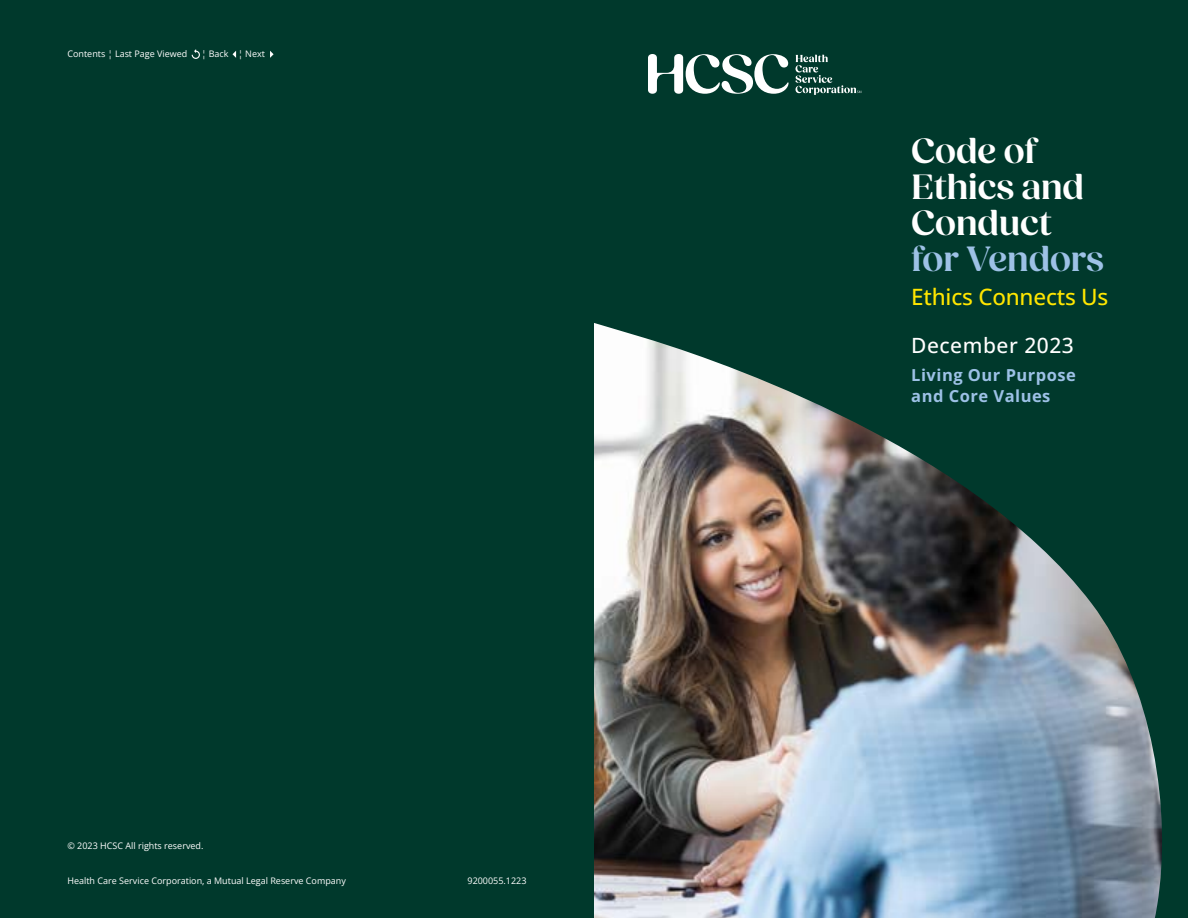
<style>
.page{position:relative;width:1188px;height:918px;background:#fff}
.page>*{position:absolute;margin:0;border:0;box-sizing:border-box;transform-origin:0 0}
.t1{font:600 36px/36px "Fields Display";color:#fff}
.t2{font:600 36px "Fields Display";color:#9dc1e6}
.t3{font:500 22.5px "Open Sans";letter-spacing:-.01em;color:#ffe600}
.t4{font:500 21px "Open Sans";letter-spacing:.025em;color:#fff}
.t5{font:700 16.5px/21px "Open Sans";letter-spacing:.03em;color:#9dc1e6}
.t6{font:9px "Open Sans";color:#fff}
</style>
<div class="page">
<div style="left:0;top:0;width:594px;height:918px;background:#00392c"></div>
<img style="left:594px;top:0;width:594px;height:918px">
<svg style="left:648px;top:54px;width:141px;height:40px"></svg>
<svg style="left:795px;top:55px;width:66px;height:40px;background:#2c5b50"></svg>
<svg style="left:191px;top:49px;width:9px;height:10px"></svg>
<svg style="left:270px;top:51px;width:4px;height:7px"></svg>
<svg style="left:233px;top:51px;width:3px;height:7px"></svg>
<p class="t6" style="left:68px;top:48px;width:121px">Contents ¦ Last Page Viewed</p>
<p class="t6" style="left:202px;top:48px;width:65px">¦ Back ¦ Next</p>
<p class="t6" style="left:67px;top:839px;width:137px">© 2023 HCSC All rights reserved.</p>
<p class="t6" style="left:67px;top:875px;width:280px">Health Care Service Corporation, a Mutual Legal Reserve Company</p>
<p class="t6" style="left:468px;top:875px;width:60px">9200055.1223</p>
<h1 class="t1" style="left:911px;top:134px;width:174px">Code of<br>Ethics and<br>Conduct</h1>
<h1 class="t2" style="left:911px;top:238px;width:194px">for Vendors</h1>
<h2 class="t3" style="left:911px;top:282px;width:199px">Ethics Connects Us</h2>
<h3 class="t4" style="left:911px;top:331px;width:164px">December 2023</h3>
<h3 class="t5" style="left:911px;top:364px;width:166px">Living Our Purpose and Core Values</h3>
</div>
